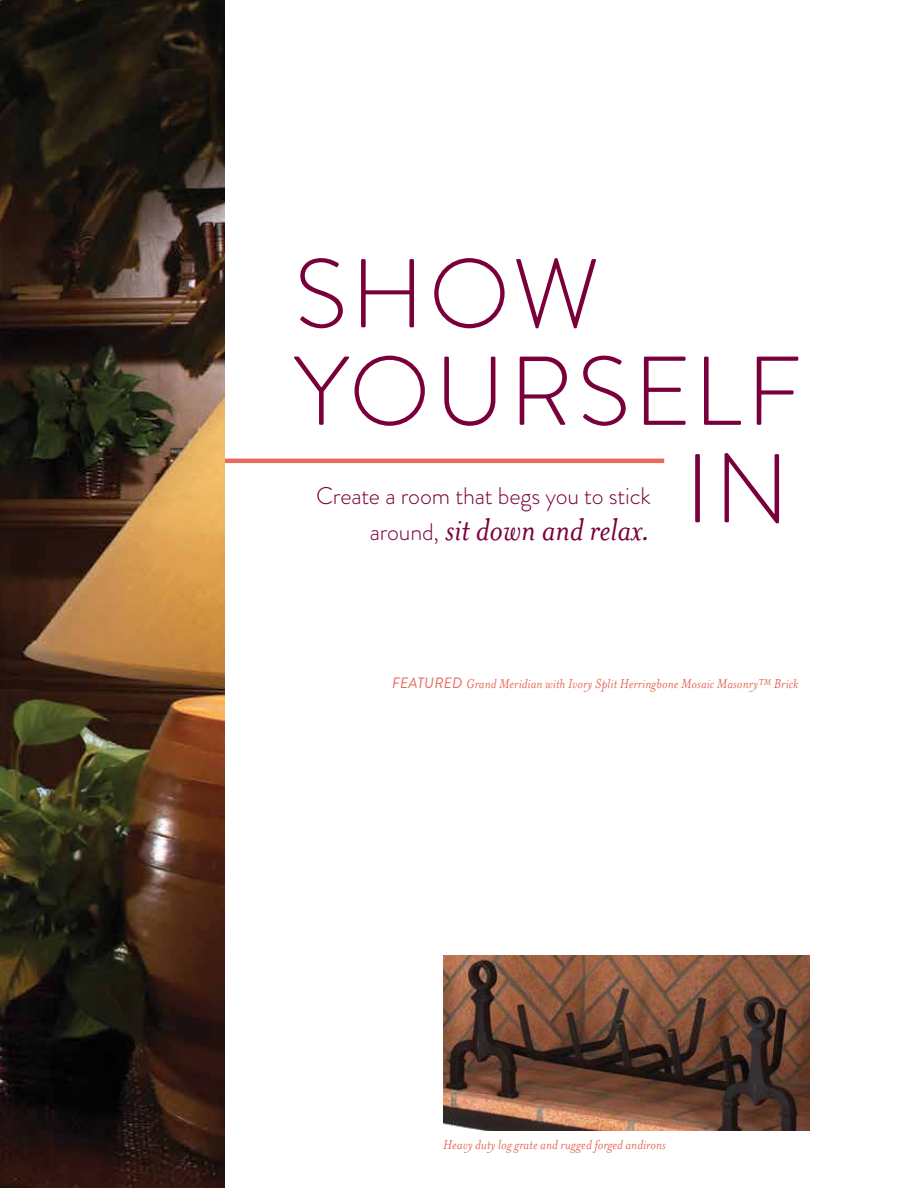
<style>
.page{position:relative;width:918px;height:1188px;background:#fff}
.page>*{position:absolute;margin:0;border:0;box-sizing:border-box;transform-origin:0 0}
.t1{font:300 97.5px "Brandon Grotesque";letter-spacing:.04em;color:#7a003c}
.t2{font:italic 36px "Mrs Eaves";letter-spacing:-.005em;color:#7a003c}
.t3{font:300 24px "Brandon Grotesque";letter-spacing:-.01em;color:#7a003c}
.t4{font:italic 15px "Mrs Eaves";letter-spacing:.005em;color:#e66b5b}
.t5{font:italic 15px "Mrs Eaves OT";letter-spacing:.005em;color:#e66b5b}
.s1{font-family:"Brandon Grotesque";font-weight:300;font-style:normal;font-size:24px}
.s2{font-family:"Brandon Grotesque"}
</style>
<div class="page">
<hr style="left:70px;top:459px;width:594px;height:4px;background:#e66b5b">
<img style="left:443px;top:955px;width:367px;height:175px">
<img style="left:0;top:0;width:225px;height:1188px">
<h1 class="t1" style="left:294px;top:227px;width:307px">SHOW</h1>
<h1 class="t1" style="left:294px;top:325px;width:509px">YOURSELF</h1>
<h1 class="t1" style="left:685px;top:422px;width:106px">IN</h1>
<h3 class="t3" style="left:316px;top:479px;width:336px">Create a room that begs you to stick</h3>
<h2 class="t2" style="left:370px;top:510px;width:282px"><span class="s1">around,</span> sit down and relax.</h2>
<p class="t4" style="left:392px;top:675px;width:408px"><span class="s2">FEATURED</span> Grand Meridian with Ivory Split Herringbone Mosaic Masonry™ Brick</p>
<p class="t5" style="left:443px;top:1136px;width:224px">Heavy duty log grate and rugged forged andirons</p>
</div>
